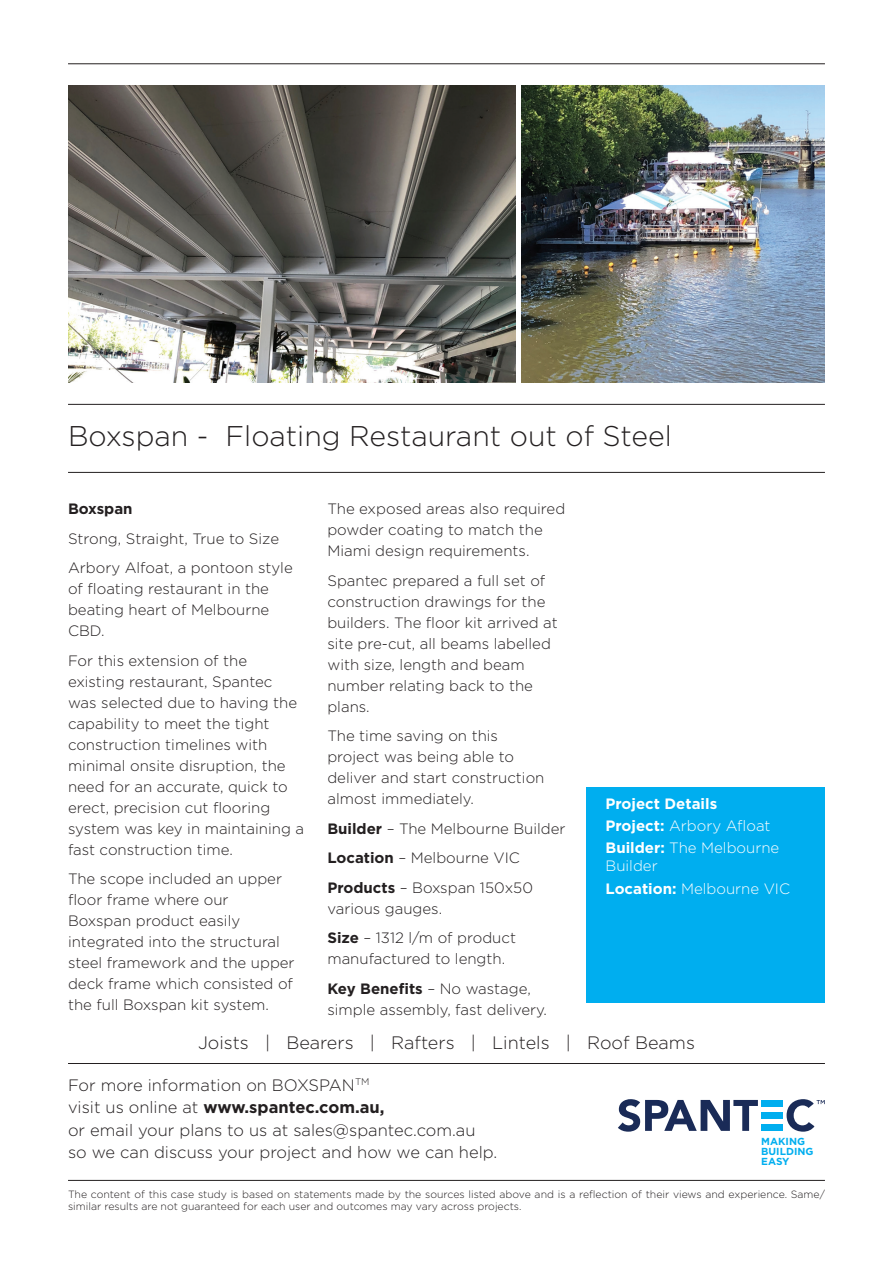
<style>
.page{position:relative;width:893px;height:1263px;background:#fff}
.page>*{position:absolute;margin:0;border:0;box-sizing:border-box;transform-origin:0 0}
.t1{font:300 28.5px "Gotham";color:#231f20}
.t2{font:300 18px "Gotham";color:#231f20}
.t3{font:300 16.5px/22.5px "Gotham";color:#231f20}
.t4{font:300 15px/21px "Gotham";color:#231f20}
.t5{font:700 15px/22.2px "Gotham";color:#fff}
.t6{font:300 15px/22.2px "Gotham";color:#fff}
.t7{font:700 15px "Gotham";color:#231f20}
.t8{font:300 10.5px/12.6px "Gotham";color:#231f20}
.t9{font:700 10.2px/10.2px "Gotham";color:#00aeef}
.s1{font-weight:700}
.s2{font-weight:300}
</style>
<div class="page">
<div style="left:587px;top:787px;width:238px;height:215px;background:#00aeef"></div>
<hr style="left:68px;top:63px;width:757px;height:1px;background:#231f20">
<hr style="left:68px;top:404px;width:757px;height:1px;background:#231f20">
<hr style="left:68px;top:472px;width:757px;height:1px;background:#231f20">
<hr style="left:68px;top:1180px;width:757px;height:1px;background:#231f20">
<hr style="left:68px;top:1063px;width:757px;height:1px;background:#231f20">
<div style="left:762px;top:1100px;width:21px;height:6px;background:#00aeef"></div>
<div style="left:762px;top:1112px;width:21px;height:6px;background:#00aeef"></div>
<div style="left:762px;top:1124px;width:21px;height:7px;background:#00aeef"></div>
<svg style="left:618px;top:1099px;width:140px;height:33px"></svg>
<svg style="left:787px;top:1099px;width:38px;height:33px"></svg>
<img style="left:522px;top:85px;width:303px;height:297px">
<img style="left:68px;top:85px;width:448px;height:297px">
<h1 class="t1" style="left:68px;top:418px;width:605px">Boxspan - Floating Restaurant out of Steel</h1>
<p class="t7" style="left:68px;top:499px;width:66px">Boxspan</p>
<p class="t4" style="left:68px;top:523px;width:226px;line-height:29.5px">Strong, Straight, True to Size<br>Arbory Alfoat, a pontoon style</p>
<p class="t4" style="left:68px;top:578px;width:203px;text-align:justify">of floating restaurant in the beating heart of Melbourne CBD.</p>
<p class="t4" style="left:68px;top:649px;width:237px">For this extension of the existing restaurant, Spantec was selected due to having the capability to meet the tight construction timelines with minimal onsite disruption, the need for an accurate, quick to erect, precision cut flooring system was key in maintaining a fast construction time.</p>
<p class="t4" style="left:68px;top:868px;width:228px">The scope included an upper floor frame where our<br>Boxspan product easily integrated into the structural steel framework and the upper deck frame which consisted of the full Boxspan kit system.</p>
<p class="t4" style="left:327px;top:498px;width:239px">The exposed areas also required powder coating to match the<br>Miami design requirements.</p>
<p class="t4" style="left:327px;top:569px;width:232px">Spantec prepared a full set of construction drawings for the builders. The floor kit arrived at site pre-cut, all beams labelled with size, length and beam number relating back to the plans.</p>
<p class="t4" style="left:327px;top:725px;width:219px">The time saving on this project was being able to deliver and start construction almost immediately.</p>
<p class="t4" style="left:327px;top:813px;width:240px;line-height:29.5px"><span class="s1">Builder</span> – The Melbourne Builder<br><span class="s1">Location</span> – Melbourne VIC<br><span class="s1">Products</span> – Boxspan 150x50</p>
<p class="t4" style="left:327px;top:893px;width:190px;line-height:29.5px">various gauges.<br><span class="s1">Size</span> – 1312 l/m of product</p>
<p class="t4" style="left:327px;top:944px;width:205px;line-height:29.5px">manufactured to length.<br><span class="s1">Key Benefits</span> – No wastage,</p>
<p class="t4" style="left:327px;top:998px;width:221px">simple assembly, fast delivery.</p>
<p class="t5" style="left:605px;top:792px;width:175px">Project Details<br>Project: <span class="s2">Arbory Afloat<br></span>Builder: <span class="s2">The Melbourne</span></p>
<p class="t6" style="left:605px;top:855px;width:186px">Builder<br><span class="s1">Location:</span> Melbourne VIC</p>
<p class="t2" style="left:198px;top:1031px;width:498px">Joists | Bearers | Rafters | Lintels | Roof Beams</p>
<p class="t3" style="left:68px;top:1073px;width:431px">For more information on BOXSPAN<sup>TM<br></sup>visit us online at <span class="s1">www.spantec.com.au,<br></span>or email your plans to us at sales@spantec.com.au so we can discuss your project and how we can help.</p>
<p class="t9" style="left:761px;top:1136px;width:54px">MAKING<br>BUILDING<br>EASY</p>
<p class="t8" style="left:68px;top:1187px;width:758px">The content of this case study is based on statements made by the sources listed above and is a reflection of their views and experience. Same/ similar results are not guaranteed for each user and outcomes may vary across projects.</p>
</div>
